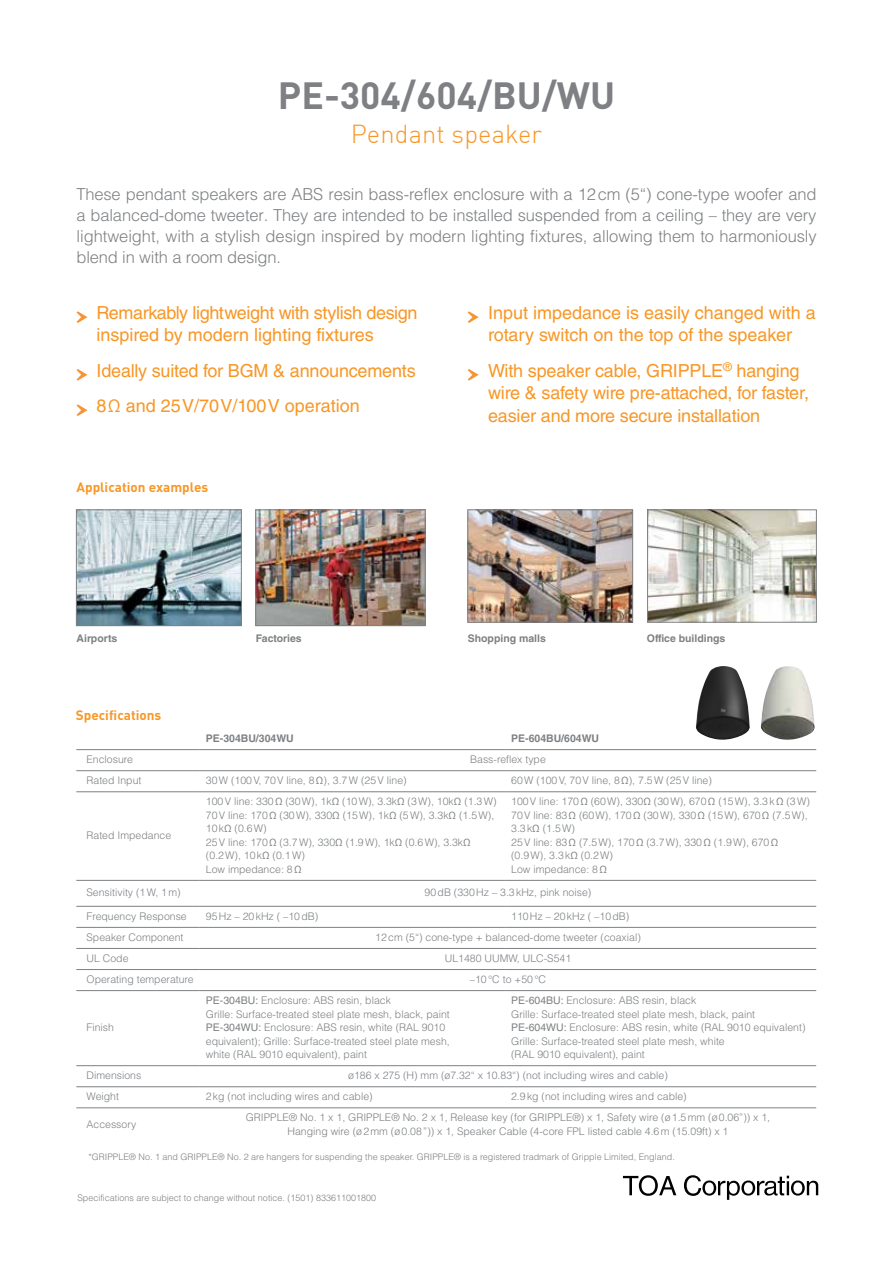
<style>
.page{position:relative;width:893px;height:1263px;background:#fff}
.page>*{position:absolute;margin:0;border:0;box-sizing:border-box;transform-origin:0 0}
.t1{font:700 37.5px "DIN";color:#7e8083}
.t2{font:300 25.5px "DIN";letter-spacing:.005em;color:#f89727}
.t3{font:18px/22.5px "Helvetica LT Std";letter-spacing:-.01em;color:#f89727}
.t4{font:300 16.5px/21px "Helvetica LT Std";letter-spacing:-.005em;color:#7e8083;text-align:justify}
.t5{font:700 13.5px "DIN";color:#f89727}
.t6{font:300 10.5px/13.5px "Helvetica LT Std";color:#7e8083}
.t7{font:700 10.5px "Helvetica LT Std";color:#7e8083}
.t8{font:300 9px "Helvetica LT Std";color:#7e8083}
.s1{font-weight:400}
</style>
<div class="page">
<svg style="left:77px;top:311px;width:10px;height:12px"></svg>
<svg style="left:77px;top:369px;width:10px;height:12px"></svg>
<svg style="left:77px;top:404px;width:10px;height:12px"></svg>
<svg style="left:468px;top:311px;width:11px;height:12px"></svg>
<svg style="left:468px;top:369px;width:11px;height:12px"></svg>
<hr style="left:76px;top:749px;width:124px;height:1px;background:#7e8083">
<hr style="left:200px;top:749px;width:305px;height:1px;background:#7e8083">
<hr style="left:505px;top:749px;width:311px;height:1px;background:#7e8083">
<hr style="left:76px;top:770px;width:124px;height:1px;background:#7e8083">
<hr style="left:200px;top:770px;width:305px;height:1px;background:#7e8083">
<hr style="left:505px;top:770px;width:311px;height:1px;background:#7e8083">
<hr style="left:76px;top:791px;width:124px;height:1px;background:#7e8083">
<hr style="left:200px;top:791px;width:305px;height:1px;background:#7e8083">
<hr style="left:505px;top:791px;width:311px;height:1px;background:#7e8083">
<hr style="left:76px;top:880px;width:124px;height:1px;background:#7e8083">
<hr style="left:200px;top:880px;width:305px;height:1px;background:#7e8083">
<hr style="left:505px;top:880px;width:311px;height:1px;background:#7e8083">
<hr style="left:76px;top:906px;width:124px;height:1px;background:#7e8083">
<hr style="left:200px;top:906px;width:305px;height:1px;background:#7e8083">
<hr style="left:505px;top:906px;width:311px;height:1px;background:#7e8083">
<hr style="left:76px;top:927px;width:124px;height:1px;background:#7e8083">
<hr style="left:200px;top:927px;width:305px;height:1px;background:#7e8083">
<hr style="left:505px;top:927px;width:311px;height:1px;background:#7e8083">
<hr style="left:76px;top:948px;width:124px;height:1px;background:#7e8083">
<hr style="left:200px;top:948px;width:305px;height:1px;background:#7e8083">
<hr style="left:505px;top:948px;width:311px;height:1px;background:#7e8083">
<hr style="left:76px;top:969px;width:124px;height:1px;background:#7e8083">
<hr style="left:200px;top:969px;width:305px;height:1px;background:#7e8083">
<hr style="left:505px;top:969px;width:311px;height:1px;background:#7e8083">
<hr style="left:76px;top:990px;width:124px;height:1px;background:#7e8083">
<hr style="left:200px;top:990px;width:305px;height:1px;background:#7e8083">
<hr style="left:505px;top:990px;width:311px;height:1px;background:#7e8083">
<hr style="left:76px;top:1065px;width:124px;height:1px;background:#7e8083">
<hr style="left:200px;top:1065px;width:305px;height:1px;background:#7e8083">
<hr style="left:505px;top:1065px;width:311px;height:1px;background:#7e8083">
<hr style="left:76px;top:1086px;width:124px;height:1px;background:#7e8083">
<hr style="left:200px;top:1086px;width:305px;height:1px;background:#7e8083">
<hr style="left:505px;top:1086px;width:311px;height:1px;background:#7e8083">
<hr style="left:76px;top:1107px;width:124px;height:1px;background:#7e8083">
<hr style="left:200px;top:1107px;width:305px;height:1px;background:#7e8083">
<hr style="left:505px;top:1107px;width:311px;height:1px;background:#7e8083">
<img style="left:470px;top:512px;width:161px;height:108px">
<div style="left:468px;top:510px;width:165px;height:112px;border:1px solid #7e8083"></div>
<img style="left:78px;top:512px;width:161px;height:112px">
<div style="left:76px;top:510px;width:165px;height:116px;border:1px solid #7e8083"></div>
<img style="left:258px;top:512px;width:165px;height:112px">
<div style="left:256px;top:510px;width:169px;height:116px;border:1px solid #7e8083"></div>
<img style="left:649px;top:512px;width:165px;height:108px">
<div style="left:647px;top:510px;width:169px;height:112px;border:1px solid #7e8083"></div>
<img style="left:696px;top:666px;width:54px;height:74px">
<img style="left:761px;top:668px;width:54px;height:72px">
<svg style="left:623px;top:1175px;width:53px;height:21px"></svg>
<svg style="left:684px;top:1175px;width:134px;height:25px"></svg>
<h1 class="t1" style="left:278px;top:71px;width:339px">PE-304/604/BU/WU</h1>
<h2 class="t2" style="left:351px;top:118px;width:193px">Pendant speaker</h2>
<p class="t4" style="left:77px;top:184px;width:742px">These pendant speakers are ABS resin bass-reflex enclosure with a 12cm (5“) cone-type woofer and a balanced-dome tweeter. They are intended to be installed suspended from a ceiling – they are very lightweight, with a stylish design inspired by modern lighting fixtures, allowing them to harmoniously blend in with a room design.</p>
<h3 class="t3" style="left:97px;top:301px;width:323px">Remarkably lightweight with stylish design inspired by modern lighting fixtures</h3>
<h3 class="t3" style="left:97px;top:353px;width:321px;line-height:35.2px">Ideally suited for BGM &amp; announcements<br>8Ω and 25V/70V/100V operation</h3>
<p class="t5" style="left:77px;top:478px;width:133px">Application examples</p>
<h3 class="t3" style="left:488px;top:301px;width:329px">Input impedance is easily changed with a rotary switch on the top of the speaker</h3>
<h3 class="t3" style="left:488px;top:359px;width:322px">With speaker cable, GRIPPLE<sup>®</sup> hanging wire &amp; safety wire pre-attached, for faster, easier and more secure installation</h3>
<p class="t7" style="left:77px;top:632px;width:42px">Airports</p>
<p class="t7" style="left:256px;top:632px;width:48px">Factories</p>
<p class="t7" style="left:647px;top:632px;width:80px">Office buildings</p>
<p class="t7" style="left:468px;top:632px;width:80px">Shopping malls</p>
<p class="t5" style="left:76px;top:706px;width:87px">Specifications</p>
<p class="t7" style="left:206px;top:732px;width:90px">PE-304BU/304WU</p>
<p class="t7" style="left:511px;top:732px;width:90px">PE-604BU/604WU</p>
<p class="t6" style="left:87px;top:753px;width:48px">Enclosure</p>
<p class="t6" style="left:470px;top:753px;width:77px">Bass-reflex type</p>
<p class="t6" style="left:87px;top:774px;width:56px">Rated Input</p>
<p class="t6" style="left:206px;top:774px;width:202px">30W (100V, 70V line, 8<span class="s1">Ω</span>), 3.7W (25V line)</p>
<p class="t6" style="left:511px;top:774px;width:202px">60W (100V, 70V line, 8<span class="s1">Ω</span>), 7.5W (25V line)</p>
<p class="t6" style="left:87px;top:828px;width:86px">Rated Impedance</p>
<p class="t6" style="left:206px;top:795px;width:292px">100V line: 330<span class="s1">Ω</span> (30W), 1k<span class="s1">Ω</span> (10W), 3.3k<span class="s1">Ω</span> (3W), 10k<span class="s1">Ω</span> (1.3W)<br>70V line: 170<span class="s1">Ω</span> (30W), 330<span class="s1">Ω</span> (15W), 1k<span class="s1">Ω</span> (5W), 3.3k<span class="s1">Ω</span> (1.5W), 10k<span class="s1">Ω</span> (0.6W)<br>25V line: 170<span class="s1">Ω</span> (3.7W), 330<span class="s1">Ω</span> (1.9W), 1k<span class="s1">Ω</span> (0.6W), 3.3k<span class="s1">Ω </span>(0.2W), 10k<span class="s1">Ω</span> (0.1W)<br>Low impedance: 8<span class="s1">Ω</span></p>
<p class="t6" style="left:511px;top:795px;width:300px">100V line: 170<span class="s1">Ω</span> (60W), 330<span class="s1">Ω</span> (30W), 670<span class="s1">Ω</span> (15W), 3.3k<span class="s1">Ω</span> (3W)<br>70V line: 83<span class="s1">Ω</span> (60W), 170<span class="s1">Ω</span> (30W), 330<span class="s1">Ω</span> (15W), 670<span class="s1">Ω</span> (7.5W), 3.3k<span class="s1">Ω</span> (1.5W)<br>25V line: 83<span class="s1">Ω</span> (7.5W), 170<span class="s1">Ω</span> (3.7W), 330<span class="s1">Ω</span> (1.9W), 670<span class="s1">Ω </span>(0.9W), 3.3k<span class="s1">Ω</span> (0.2W)<br>Low impedance: 8<span class="s1">Ω</span></p>
<p class="t6" style="left:87px;top:886px;width:96px">Sensitivity (1W, 1m)</p>
<p class="t6" style="left:425px;top:886px;width:168px">90dB (330Hz – 3.3kHz, pink noise)</p>
<p class="t6" style="left:87px;top:909px;width:102px">Frequency Response</p>
<p class="t6" style="left:206px;top:909px;width:114px">95Hz – 20kHz ( –10dB)</p>
<p class="t6" style="left:511px;top:909px;width:120px">110Hz – 20kHz ( –10dB)</p>
<p class="t6" style="left:87px;top:930px;width:98px">Speaker Component</p>
<p class="t6" style="left:375px;top:930px;width:267px">12cm (5“) cone-type + balanced-dome tweeter (coaxial)</p>
<p class="t6" style="left:87px;top:951px;width:44px">UL Code</p>
<p class="t6" style="left:445px;top:951px;width:128px">UL1480 UUMW, ULC-S541</p>
<p class="t6" style="left:87px;top:972px;width:109px">Operating temperature</p>
<p class="t6" style="left:470px;top:972px;width:78px">–10°C to +50°C</p>
<p class="t6" style="left:87px;top:1020px;width:29px">Finish</p>
<p class="t6" style="left:206px;top:993px;width:245px"><span class="s1">PE-304BU:</span> Enclosure: ABS resin, black<br>Grille: Surface-treated steel plate mesh, black, paint <span class="s1">PE-304WU:</span> Enclosure: ABS resin, white (RAL 9010 equivalent); Grille: Surface-treated steel plate mesh, white (RAL 9010 equivalent), paint</p>
<p class="t6" style="left:511px;top:993px;width:296px"><span class="s1">PE-604BU:</span> Enclosure: ABS resin, black<br>Grille: Surface-treated steel plate mesh, black, paint <span class="s1">PE-604WU:</span> Enclosure: ABS resin, white (RAL 9010 equivalent)<br>Grille: Surface-treated steel plate mesh, white<br>(RAL 9010 equivalent), paint</p>
<p class="t6" style="left:87px;top:1069px;width:56px">Dimensions</p>
<p class="t6" style="left:348px;top:1069px;width:321px">ø186 x 275 (H) mm (ø7.32“ x 10.83“) (not including wires and cable)</p>
<p class="t6" style="left:87px;top:1090px;width:34px">Weight</p>
<p class="t6" style="left:206px;top:1090px;width:168px">2kg (not including wires and cable)</p>
<p class="t6" style="left:511px;top:1090px;width:177px">2.9kg (not including wires and cable)</p>
<p class="t6" style="left:87px;top:1117px;width:51px">Accessory</p>
<p class="t6" style="left:246px;top:1111px;width:526px;text-align:center">GRIPPLE® No. 1 x 1, GRIPPLE® No. 2 x 1, Release key (for GRIPPLE®) x 1, Safety wire (ø1.5mm (ø0.06”)) x 1,<br>Hanging wire (ø2mm (ø0.08”)) x 1, Speaker Cable (4-core FPL listed cable 4.6m (15.09ft) x 1</p>
<p class="t8" style="left:88px;top:1151px;width:588px">*GRIPPLE® No. 1 and GRIPPLE® No. 2 are hangers for suspending the speaker. GRIPPLE® is a registered tradmark of Gripple Limited, England.</p>
<p class="t8" style="left:77px;top:1192px;width:300px">Specifications are subject to change without notice. (1501) 833611001800</p>
</div>
